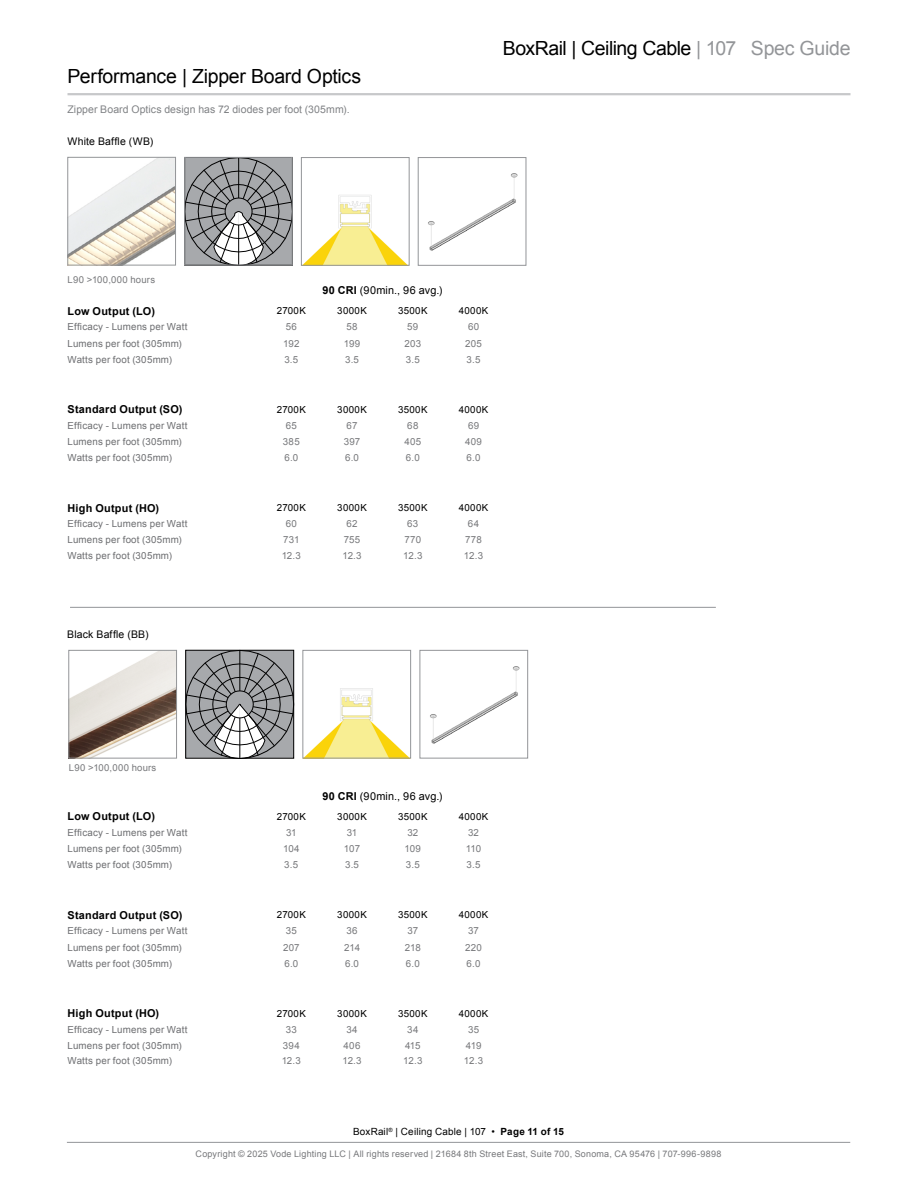
<style>
.page{position:relative;width:918px;height:1188px;background:#fff}
.page>*{position:absolute;margin:0;border:0;box-sizing:border-box;transform-origin:0 0}
.t1{font:19.5px "Arial";letter-spacing:-.015em;color:#000}
.t2{font:700 10.95px "Arial";letter-spacing:.02em;color:#000}
.t3{font:10.95px "Arial";letter-spacing:.015em;color:#000}
.t4{font:10.5px "Arial";letter-spacing:.005em;color:#808285}
.t5{font:10.5px "Arial";letter-spacing:.015em;color:#000}
.t6{font:9.9px "Arial";letter-spacing:.015em;color:#000}
.t7{font:9.75px "Arial";letter-spacing:.02em;color:#6d6e71}
.t8{font:9.75px "Arial";letter-spacing:.02em;color:#77787b}
.t9{font:9.75px "Arial";letter-spacing:.035em;color:#000}
.t10{font:9.45px "Arial";letter-spacing:.025em;color:#77787b}
.t11{font:9px "Arial";letter-spacing:.02em;color:#77787b}
.s1{color:#939598}
.s2{font-weight:700}
</style>
<div class="page">
<hr style="left:67px;top:1142px;width:783px;height:1px;background:#939598">
<hr style="left:70px;top:607px;width:646px;height:1px;background:#939598">
<img style="left:304px;top:195px;width:102px;height:68px">
<div style="left:301px;top:157px;width:108px;height:108px;border:1px solid #939598"></div>
<img style="left:70px;top:159px;width:104px;height:104px">
<div style="left:68px;top:157px;width:108px;height:108px;border:1px solid #939598"></div>
<svg style="left:186px;top:159px;width:104px;height:104px;background:#9b9d9f"></svg>
<hr style="left:238px;top:158px;width:1px;height:40px;background:#000">
<div style="left:184px;top:157px;width:108px;height:108px;border:1px solid #939598"></div>
<img style="left:428px;top:173px;width:90px;height:78px">
<div style="left:418px;top:157px;width:108px;height:108px;border:1px solid #939598"></div>
<hr style="left:68px;top:93px;width:782px;height:2px;background:#c7c8ca">
<img style="left:305px;top:688px;width:103px;height:68px">
<div style="left:303px;top:650px;width:108px;height:108px;border:1px solid #939598"></div>
<img style="left:71px;top:652px;width:104px;height:104px">
<div style="left:69px;top:650px;width:108px;height:108px;border:1px solid #939598"></div>
<svg style="left:186px;top:650px;width:108px;height:109px;background:#959799"></svg>
<hr style="left:240px;top:650px;width:1px;height:41px;background:#000">
<img style="left:430px;top:666px;width:90px;height:78px">
<div style="left:420px;top:650px;width:108px;height:108px;border:1px solid #939598"></div>
<h1 class="t1" style="left:68px;top:64px;width:295px">Performance | Zipper Board Optics</h1>
<p class="t4" style="left:68px;top:103px;width:284px">Zipper Board Optics design has 72 diodes per foot (305mm).</p>
<p class="t5" style="left:68px;top:134px;width:87px">White Baffle (WB)</p>
<h1 class="t1" style="left:503px;top:35px;width:349px">BoxRail | Ceiling Cable <span class="s1">| 107 Spec Guide</span></h1>
<p class="t10" style="left:68px;top:273px;width:89px">L90 &gt;100,000 hours</p>
<p class="t3" style="left:322px;top:283px;width:122px"><span class="s2">90 CRI</span> (90min., 96 avg.)</p>
<p class="t2" style="left:68px;top:304px;width:89px">Low Output (LO)</p>
<p class="t9" style="left:277px;top:304px;width:31px">2700K</p>
<p class="t9" style="left:337px;top:304px;width:31px">3000K</p>
<p class="t9" style="left:398px;top:304px;width:31px">3500K</p>
<p class="t9" style="left:459px;top:304px;width:31px">4000K</p>
<p class="t7" style="left:68px;top:321px;width:121px">Efficacy - Lumens per Watt</p>
<p class="t8" style="left:286px;top:321px;width:13px">56</p>
<p class="t8" style="left:347px;top:321px;width:13px">58</p>
<p class="t8" style="left:407px;top:321px;width:13px">59</p>
<p class="t8" style="left:468px;top:321px;width:13px">60</p>
<p class="t7" style="left:68px;top:337px;width:116px">Lumens per foot (305mm)</p>
<p class="t8" style="left:283px;top:337px;width:18px">192</p>
<p class="t8" style="left:344px;top:337px;width:18px">199</p>
<p class="t8" style="left:404px;top:337px;width:18px">203</p>
<p class="t8" style="left:465px;top:337px;width:18px">205</p>
<p class="t7" style="left:68px;top:353px;width:106px">Watts per foot (305mm)</p>
<p class="t8" style="left:284px;top:353px;width:15px">3.5</p>
<p class="t8" style="left:345px;top:353px;width:15px">3.5</p>
<p class="t8" style="left:406px;top:353px;width:15px">3.5</p>
<p class="t8" style="left:467px;top:353px;width:15px">3.5</p>
<p class="t2" style="left:68px;top:402px;width:116px">Standard Output (SO)</p>
<p class="t9" style="left:277px;top:403px;width:31px">2700K</p>
<p class="t9" style="left:337px;top:403px;width:31px">3000K</p>
<p class="t9" style="left:398px;top:403px;width:31px">3500K</p>
<p class="t9" style="left:459px;top:403px;width:31px">4000K</p>
<p class="t7" style="left:68px;top:419px;width:121px">Efficacy - Lumens per Watt</p>
<p class="t8" style="left:286px;top:419px;width:13px">65</p>
<p class="t8" style="left:347px;top:419px;width:12px">67</p>
<p class="t8" style="left:407px;top:419px;width:13px">68</p>
<p class="t8" style="left:468px;top:419px;width:13px">69</p>
<p class="t7" style="left:68px;top:435px;width:116px">Lumens per foot (305mm)</p>
<p class="t8" style="left:283px;top:435px;width:18px">385</p>
<p class="t8" style="left:344px;top:435px;width:18px">397</p>
<p class="t8" style="left:404px;top:435px;width:18px">405</p>
<p class="t8" style="left:465px;top:435px;width:18px">409</p>
<p class="t7" style="left:68px;top:452px;width:106px">Watts per foot (305mm)</p>
<p class="t8" style="left:284px;top:452px;width:15px">6.0</p>
<p class="t8" style="left:345px;top:452px;width:15px">6.0</p>
<p class="t8" style="left:406px;top:452px;width:15px">6.0</p>
<p class="t8" style="left:467px;top:452px;width:15px">6.0</p>
<p class="t2" style="left:68px;top:500px;width:93px">High Output (HO)</p>
<p class="t9" style="left:277px;top:501px;width:31px">2700K</p>
<p class="t9" style="left:337px;top:501px;width:31px">3000K</p>
<p class="t9" style="left:398px;top:501px;width:31px">3500K</p>
<p class="t9" style="left:459px;top:501px;width:31px">4000K</p>
<p class="t7" style="left:68px;top:517px;width:121px">Efficacy - Lumens per Watt</p>
<p class="t8" style="left:286px;top:517px;width:13px">60</p>
<p class="t8" style="left:347px;top:517px;width:13px">62</p>
<p class="t8" style="left:407px;top:517px;width:13px">63</p>
<p class="t8" style="left:468px;top:517px;width:13px">64</p>
<p class="t7" style="left:68px;top:533px;width:116px">Lumens per foot (305mm)</p>
<p class="t8" style="left:283px;top:533px;width:18px">731</p>
<p class="t8" style="left:344px;top:533px;width:18px">755</p>
<p class="t8" style="left:405px;top:533px;width:18px">770</p>
<p class="t8" style="left:465px;top:533px;width:18px">778</p>
<p class="t7" style="left:68px;top:549px;width:106px">Watts per foot (305mm)</p>
<p class="t8" style="left:282px;top:549px;width:21px">12.3</p>
<p class="t8" style="left:343px;top:549px;width:21px">12.3</p>
<p class="t8" style="left:403px;top:549px;width:21px">12.3</p>
<p class="t8" style="left:464px;top:549px;width:21px">12.3</p>
<p class="t5" style="left:67px;top:627px;width:83px">Black Baffle (BB)</p>
<p class="t10" style="left:69px;top:762px;width:89px">L90 &gt;100,000 hours</p>
<p class="t3" style="left:322px;top:789px;width:122px"><span class="s2">90 CRI</span> (90min., 96 avg.)</p>
<p class="t2" style="left:68px;top:809px;width:89px">Low Output (LO)</p>
<p class="t9" style="left:277px;top:810px;width:31px">2700K</p>
<p class="t9" style="left:337px;top:810px;width:31px">3000K</p>
<p class="t9" style="left:398px;top:810px;width:31px">3500K</p>
<p class="t9" style="left:459px;top:810px;width:31px">4000K</p>
<p class="t7" style="left:68px;top:826px;width:121px">Efficacy - Lumens per Watt</p>
<p class="t8" style="left:286px;top:826px;width:12px">31</p>
<p class="t8" style="left:347px;top:826px;width:12px">31</p>
<p class="t8" style="left:407px;top:826px;width:12px">32</p>
<p class="t8" style="left:468px;top:826px;width:12px">32</p>
<p class="t7" style="left:68px;top:842px;width:116px">Lumens per foot (305mm)</p>
<p class="t8" style="left:283px;top:842px;width:18px">104</p>
<p class="t8" style="left:344px;top:842px;width:18px">107</p>
<p class="t8" style="left:405px;top:842px;width:18px">109</p>
<p class="t8" style="left:466px;top:842px;width:17px">110</p>
<p class="t7" style="left:68px;top:858px;width:106px">Watts per foot (305mm)</p>
<p class="t8" style="left:284px;top:858px;width:15px">3.5</p>
<p class="t8" style="left:345px;top:858px;width:15px">3.5</p>
<p class="t8" style="left:406px;top:858px;width:15px">3.5</p>
<p class="t8" style="left:467px;top:858px;width:15px">3.5</p>
<p class="t2" style="left:68px;top:908px;width:116px">Standard Output (SO)</p>
<p class="t9" style="left:277px;top:908px;width:31px">2700K</p>
<p class="t9" style="left:337px;top:908px;width:31px">3000K</p>
<p class="t9" style="left:398px;top:908px;width:31px">3500K</p>
<p class="t9" style="left:459px;top:908px;width:31px">4000K</p>
<p class="t7" style="left:68px;top:925px;width:121px">Efficacy - Lumens per Watt</p>
<p class="t8" style="left:286px;top:925px;width:13px">35</p>
<p class="t8" style="left:347px;top:925px;width:13px">36</p>
<p class="t8" style="left:407px;top:925px;width:12px">37</p>
<p class="t8" style="left:468px;top:925px;width:12px">37</p>
<p class="t7" style="left:68px;top:941px;width:116px">Lumens per foot (305mm)</p>
<p class="t8" style="left:283px;top:941px;width:18px">207</p>
<p class="t8" style="left:344px;top:941px;width:17px">214</p>
<p class="t8" style="left:405px;top:941px;width:18px">218</p>
<p class="t8" style="left:465px;top:941px;width:18px">220</p>
<p class="t7" style="left:68px;top:957px;width:106px">Watts per foot (305mm)</p>
<p class="t8" style="left:284px;top:957px;width:15px">6.0</p>
<p class="t8" style="left:345px;top:957px;width:15px">6.0</p>
<p class="t8" style="left:406px;top:957px;width:15px">6.0</p>
<p class="t8" style="left:467px;top:957px;width:15px">6.0</p>
<p class="t2" style="left:68px;top:1006px;width:93px">High Output (HO)</p>
<p class="t9" style="left:277px;top:1007px;width:31px">2700K</p>
<p class="t9" style="left:337px;top:1007px;width:31px">3000K</p>
<p class="t9" style="left:398px;top:1007px;width:31px">3500K</p>
<p class="t9" style="left:459px;top:1007px;width:31px">4000K</p>
<p class="t7" style="left:68px;top:1023px;width:121px">Efficacy - Lumens per Watt</p>
<p class="t8" style="left:286px;top:1023px;width:13px">33</p>
<p class="t8" style="left:346px;top:1023px;width:13px">34</p>
<p class="t8" style="left:407px;top:1023px;width:13px">34</p>
<p class="t8" style="left:468px;top:1023px;width:13px">35</p>
<p class="t7" style="left:68px;top:1039px;width:116px">Lumens per foot (305mm)</p>
<p class="t8" style="left:283px;top:1039px;width:18px">394</p>
<p class="t8" style="left:344px;top:1039px;width:18px">406</p>
<p class="t8" style="left:405px;top:1039px;width:17px">415</p>
<p class="t8" style="left:466px;top:1039px;width:17px">419</p>
<p class="t7" style="left:68px;top:1055px;width:106px">Watts per foot (305mm)</p>
<p class="t8" style="left:282px;top:1055px;width:21px">12.3</p>
<p class="t8" style="left:343px;top:1055px;width:21px">12.3</p>
<p class="t8" style="left:403px;top:1055px;width:21px">12.3</p>
<p class="t8" style="left:464px;top:1055px;width:21px">12.3</p>
<p class="t6" style="left:353px;top:1125px;width:212px">BoxRail<sup>®</sup> | Ceiling Cable | 107 • <span class="s2">Page 11 of 15</span></p>
<p class="t11" style="left:196px;top:1148px;width:527px">Copyright © 2025 Vode Lighting LLC | All rights reserved | 21684 8th Street East, Suite 700, Sonoma, CA 95476 | 707-996-9898</p>
</div>
